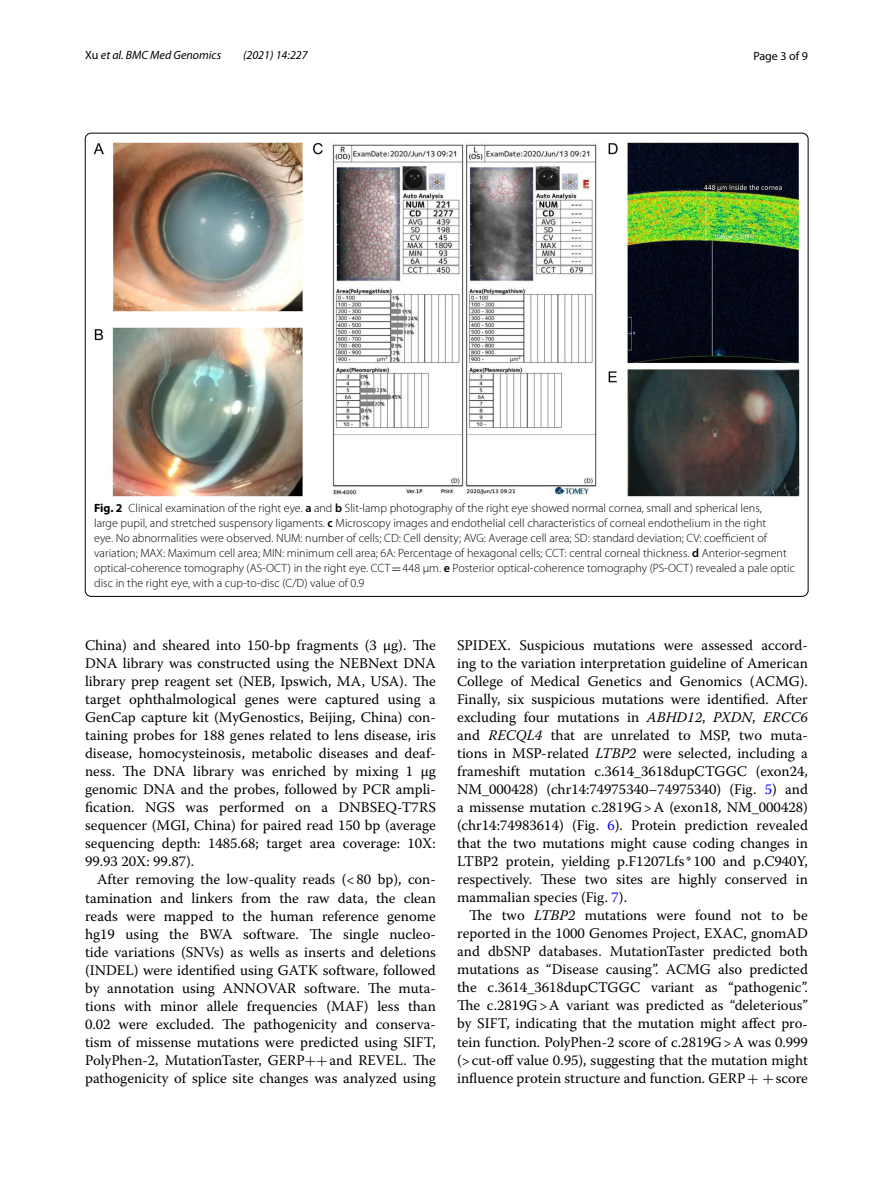
<style>
.page{position:relative;width:893px;height:1187px;background:#fff}
.page>*{position:absolute;margin:0;border:0;box-sizing:border-box;transform-origin:0 0}
.t1{font:14.7px/18px "Warnock Pro";color:#000;text-align:justify}
.t2{font:300 12px/15px "Myriad Pro";color:#000}
.t3{font:italic 12px "Myriad Pro";color:#000}
.t4{font:12px "Myriad Pro";color:#000}
.s1{font-style:normal}
.s2{font-weight:700}
.s3{font-weight:600}
.s4{font-family:"MTSY";font-weight:400}
.s5{font-family:"MTSY"}
.s6{font-style:italic}
.s7{color:#00f}
</style>
<div class="page">
<img style="left:94px;top:142px;width:706px;height:354px">
<p class="t3" style="left:85px;top:48px;width:138px"><span class="s1">Xu</span> et al. BMC Med Genomics</p>
<p class="t3" style="left:243px;top:48px;width:66px">(2021) 14:227</p>
<p class="t4" style="left:753px;top:48px;width:56px">Page 3 of 9</p>
<p class="t2" style="left:94px;top:500px;width:702px"><span class="s2">Fig. 2</span> Clinical examination of the right eye. <span class="s3">a</span> and <span class="s3">b</span> Slit-lamp photography of the right eye showed normal cornea, small and spherical lens,<br>large pupil, and stretched suspensory ligaments. <span class="s3">c</span> Microscopy images and endothelial cell characteristics of corneal endothelium in the right<br>eye. No abnormalities were observed. NUM: number of cells; CD: Cell density; AVG: Average cell area; SD: standard deviation; CV: coefficient of variation; MAX: Maximum cell area; MIN: minimum cell area; 6A: Percentage of hexagonal cells; CCT: central corneal thickness. <span class="s3">d</span> Anterior-segment optical-coherence tomography (AS-OCT) in the right eye. CCT<span class="s4">=</span>448 μm. <span class="s3">e</span> Posterior optical-coherence tomography (PS-OCT) revealed a pale optic disc in the right eye, with a cup-to-disc (C/D) value of 0.9</p>
<p class="t1" style="left:85px;top:636px;width:352px">China) and sheared into 150-bp fragments (3 µg). The DNA library was constructed using the NEBNext DNA library prep reagent set (NEB, Ipswich, MA, USA). The target ophthalmological genes were captured using a GenCap capture kit (MyGenostics, Beijing, China) con&shy;taining probes for 188 genes related to lens disease, iris disease, homocysteinosis, metabolic diseases and deaf&shy;ness. The DNA library was enriched by mixing 1 μg genomic DNA and the probes, followed by PCR ampli&shy;fication. NGS was performed on a DNBSEQ-T7RS sequencer (MGI, China) for paired read 150 bp (average sequencing depth: 1485.68; target area coverage: 10X:<br>99.93 20X: 99.87).</p>
<p class="t1" style="left:85px;top:870px;width:352px;text-indent:12px">After removing the low-quality reads (&lt;80 bp), con&shy;tamination and linkers from the raw data, the clean reads were mapped to the human reference genome hg19 using the BWA software. The single nucleo&shy;tide variations (SNVs) as wells as inserts and deletions (INDEL) were identified using GATK software, followed by annotation using ANNOVAR software. The muta&shy;tions with minor allele frequencies (MAF) less than 0.02 were excluded. The pathogenicity and conserva&shy;tism of missense mutations were predicted using SIFT, PolyPhen-2, MutationTaster, GERP<span class="s5">++</span>and REVEL. The pathogenicity of splice site changes was analyzed using</p>
<p class="t1" style="left:457px;top:636px;width:352px">SPIDEX. Suspicious mutations were assessed accord&shy;ing to the variation interpretation guideline of American College of Medical Genetics and Genomics (ACMG).<br>Finally, six suspicious mutations were identified. After excluding four mutations in <span class="s6">ABHD12</span>, <span class="s6">PXDN</span>, <span class="s6">ERCC6 </span>and <span class="s6">RECQL4</span> that are unrelated to MSP, two muta&shy;tions in MSP-related <span class="s6">LTBP2</span> were selected, including a frameshift mutation c.3614_3618dupCTGGC (exon24, NM_000428) (chr14:74975340–74975340) (Fig. <span class="s7">5</span>) and a missense mutation c.2819G&gt;A (exon18, NM_000428) (chr14:74983614) (Fig. <span class="s7">6</span>). Protein prediction revealed that the two mutations might cause coding changes in LTBP2 protein, yielding p.F1207Lfs*100 and p.C940Y, respectively. These two sites are highly conserved in mammalian species (Fig. <span class="s7">7</span>).</p>
<p class="t1" style="left:457px;top:906px;width:352px;text-indent:12px">The two <span class="s6">LTBP2</span> mutations were found not to be reported in the 1000 Genomes Project, EXAC, gnomAD and dbSNP databases. MutationTaster predicted both mutations as “Disease causing”. ACMG also predicted the c.3614_3618dupCTGGC variant as “pathogenic”.<br>The c.2819G&gt;A variant was predicted as “deleterious” by SIFT, indicating that the mutation might affect pro&shy;tein function. PolyPhen-2 score of c.2819G&gt;A was 0.999 (&gt;cut-off value 0.95), suggesting that the mutation might influence protein structure and function. GERP<span class="s5">+ +</span>score</p>
</div>
